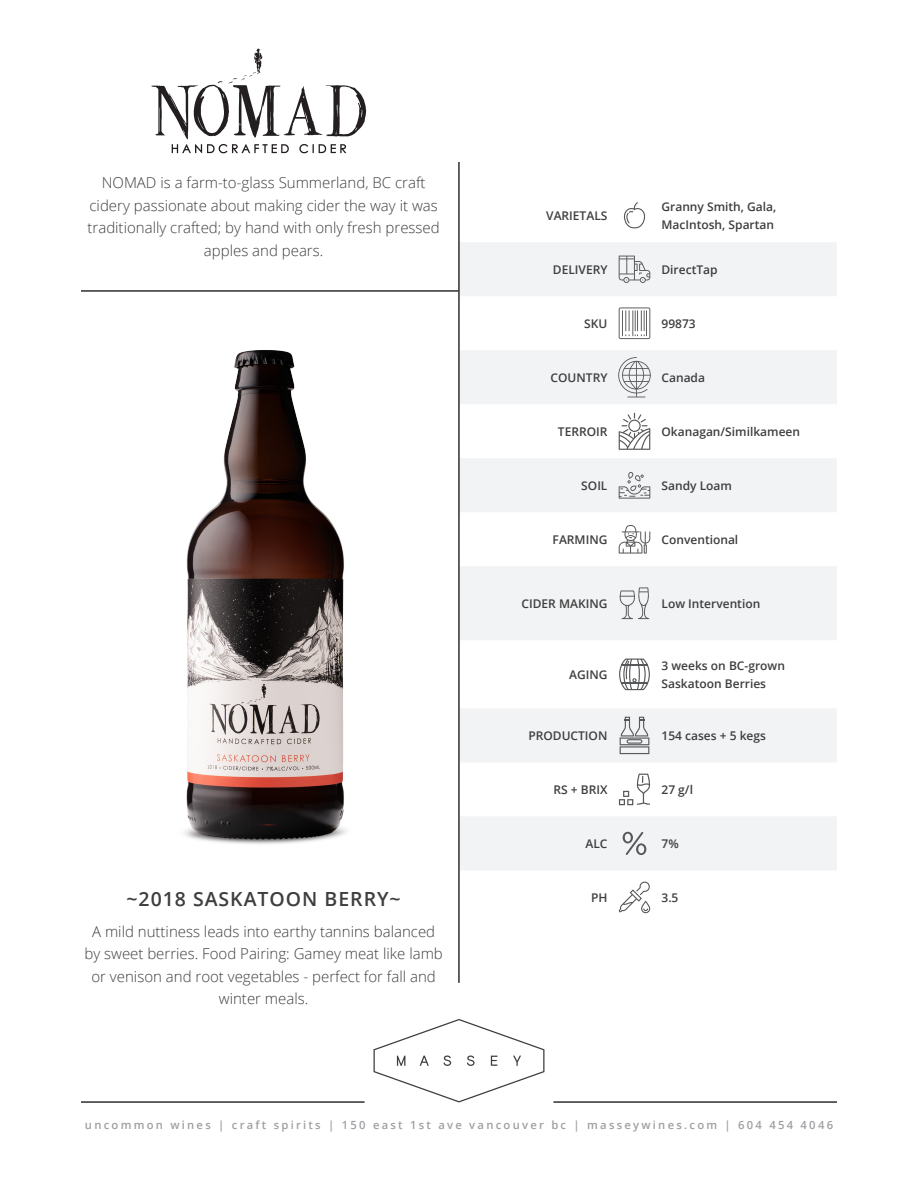
<style>
.page{position:relative;width:918px;height:1188px;background:#fff}
.page>*{position:absolute;margin:0;border:0;box-sizing:border-box;transform-origin:0 0}
.heading_two{font:600 19.5px "Open Sans";letter-spacing:.05em;color:#3e3e3f}
.main_body{font:300 15px/22.5px "Open Sans";color:#3e3e3f;text-align:center}
.cutlines{font:600 12px/18px "Open Sans";color:#3e3e3f}
.cutlines-2{font:600 11.25px "Open Sans";letter-spacing:.2em;color:#9d9fa2}
</style>
<div class="page">
<svg style="left:460px;top:243px;width:377px;height:627px;fill:#f2f3f4"></svg>
<svg style="left:623px;top:202px;width:23px;height:27px"></svg>
<svg style="left:619px;top:256px;width:31px;height:27px"></svg>
<svg style="left:619px;top:307px;width:31px;height:32px"></svg>
<svg style="left:618px;top:357px;width:33px;height:41px"></svg>
<svg style="left:619px;top:413px;width:31px;height:37px"></svg>
<svg style="left:619px;top:472px;width:31px;height:27px"></svg>
<svg style="left:619px;top:525px;width:31px;height:29px"></svg>
<svg style="left:618px;top:587px;width:32px;height:32px"></svg>
<svg style="left:619px;top:659px;width:31px;height:31px"></svg>
<svg style="left:620px;top:717px;width:29px;height:37px"></svg>
<svg style="left:619px;top:774px;width:32px;height:31px"></svg>
<svg style="left:623px;top:832px;width:23px;height:23px"></svg>
<svg style="left:619px;top:881px;width:32px;height:32px"></svg>
<hr style="left:81px;top:290px;width:378px;height:1px;background:#3e3e3f">
<hr style="left:81px;top:291px;width:378px;height:1px;background:#3e3e3f">
<hr style="left:458px;top:162px;width:1px;height:821px;background:#3e3e3f">
<hr style="left:459px;top:162px;width:1px;height:821px;background:#3e3e3f">
<svg style="left:374px;top:1019px;width:170px;height:83px"></svg>
<hr style="left:81px;top:1102px;width:283px;height:1px;background:#3e3e3f">
<hr style="left:554px;top:1102px;width:283px;height:1px;background:#3e3e3f">
<svg style="left:151px;top:49px;width:215px;height:104px"></svg>
<img style="left:184px;top:350px;width:163px;height:494px">
<p class="main_body" style="left:88px;top:171px;width:354px">NOMAD is a farm-to-glass Summerland, BC craft cidery passionate about making cider the way it was traditionally crafted; by hand with only fresh pressed apples and pears.</p>
<p class="heading_two" style="left:126px;top:885px;width:276px">~2018 SASKATOON BERRY~</p>
<p class="main_body" style="left:84px;top:920px;width:360px">A mild nuttiness leads into earthy tannins balanced by sweet berries. Food Pairing: Gamey meat like lamb or venison and root vegetables - perfect for fall and winter meals.</p>
<p class="cutlines" style="left:546px;top:206px;width:63px">VARIETALS</p>
<p class="cutlines" style="left:662px;top:197px;width:116px">Granny Smith, Gala,<br>MacIntosh, Spartan</p>
<p class="cutlines" style="left:553px;top:260px;width:56px">DELIVERY</p>
<p class="cutlines" style="left:662px;top:260px;width:58px">DirectTap</p>
<p class="cutlines" style="left:584px;top:314px;width:25px">SKU</p>
<p class="cutlines" style="left:662px;top:314px;width:36px">99873</p>
<p class="cutlines" style="left:551px;top:368px;width:58px">COUNTRY</p>
<p class="cutlines" style="left:662px;top:368px;width:45px">Canada</p>
<p class="cutlines" style="left:558px;top:422px;width:51px">TERROIR</p>
<p class="cutlines" style="left:662px;top:422px;width:140px">Okanagan/Similkameen</p>
<p class="cutlines" style="left:581px;top:476px;width:28px">SOIL</p>
<p class="cutlines" style="left:662px;top:476px;width:72px">Sandy Loam</p>
<p class="cutlines" style="left:553px;top:530px;width:56px">FARMING</p>
<p class="cutlines" style="left:662px;top:530px;width:78px">Conventional</p>
<p class="cutlines" style="left:521px;top:594px;width:88px">CIDER MAKING</p>
<p class="cutlines" style="left:662px;top:594px;width:100px">Low Intervention</p>
<p class="cutlines" style="left:569px;top:665px;width:40px">AGING</p>
<p class="cutlines" style="left:662px;top:656px;width:125px">3 weeks on BC-grown<br>Saskatoon Berries</p>
<p class="cutlines" style="left:528px;top:726px;width:81px">PRODUCTION</p>
<p class="cutlines" style="left:662px;top:726px;width:106px">154 cases + 5 kegs</p>
<p class="cutlines" style="left:553px;top:780px;width:56px">RS + BRIX</p>
<p class="cutlines" style="left:662px;top:780px;width:33px">27 g/l</p>
<p class="cutlines" style="left:585px;top:834px;width:24px">ALC</p>
<p class="cutlines" style="left:662px;top:834px;width:19px">7%</p>
<p class="cutlines" style="left:591px;top:888px;width:18px">PH</p>
<p class="cutlines" style="left:662px;top:888px;width:19px">3.5</p>
<p class="cutlines-2" style="left:85px;top:1117px;width:750px">uncommon wines | craft spirits | 150 east 1st ave vancouver bc | masseywines.com | 604 454 4046</p>
</div>
